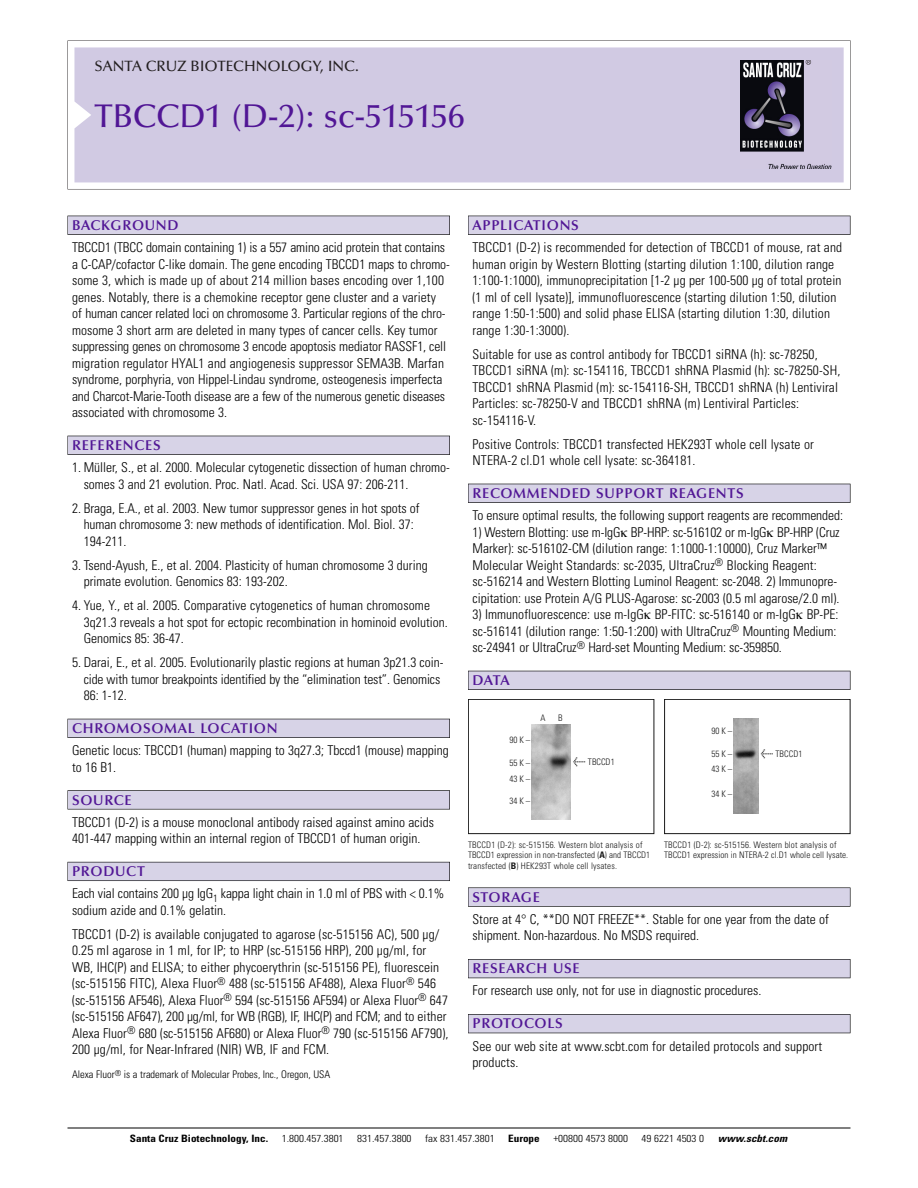
<style>
.page{position:relative;width:918px;height:1188px;background:#fff}
.page>*{position:absolute;margin:0;border:0;box-sizing:border-box;transform-origin:0 0}
.t1{font:500 33px "Optima";color:#511695}
.t2{font:500 15px "Optima";color:#231f20}
.t3{font:600 14.25px "Optima";letter-spacing:.05em;color:#511695}
.t4{font:300 condensed 13.5px/16.5px "Univers";color:#000}
.t5{font:300 condensed 10.5px "Univers";color:#000}
.t6{font:300 condensed 10.2px "Univers";color:#000;scale:1.1 1}
.t7{font:700 condensed 10.2px "Univers";color:#000;scale:1.1 1}
.t8{font:italic 700 condensed 10.2px "Univers";letter-spacing:.005em;color:#000;scale:1.1 1}
.t9{font:9px/10.5px "Univers Condensed Light+BIMTAF";letter-spacing:.015em;color:#191919}
.t10{font:9px/10.5px "Univers Condensed Light+KFMFMJ";letter-spacing:.005em;color:#191919}
.s1{font-family:"Meta Plus Book Roman+MSCJVC";font-size:10.5px}
.s2{font-family:"Univers Condensed Bold+WENLCD"}
.s3{font-family:"Meta Plus Book Roman+AOULQV";font-size:10.5px}
</style>
<div class="page">
<svg style="left:68px;top:40px;width:783px;height:149px"></svg>
<div style="left:74px;top:47px;width:770px;height:135px;background:#d1cae3"></div>
<img style="left:741px;top:60px;width:90px;height:108px">
<div style="left:68px;top:216px;width:382px;height:19px;background:#525155"></div>
<div style="left:68px;top:216px;width:381px;height:18px;background:#d7d3e7"></div>
<div style="left:68px;top:436px;width:382px;height:19px;background:#515055"></div>
<div style="left:68px;top:436px;width:381px;height:18px;background:#d7d3e7"></div>
<div style="left:68px;top:719px;width:382px;height:19px;background:#525158"></div>
<div style="left:68px;top:719px;width:381px;height:18px;background:#d7d3e7"></div>
<div style="left:68px;top:790px;width:382px;height:19px;background:#575759"></div>
<div style="left:68px;top:791px;width:381px;height:18px;background:#d7d3e7"></div>
<div style="left:68px;top:862px;width:382px;height:19px;background:#5b5a62"></div>
<div style="left:68px;top:862px;width:381px;height:18px;background:#d7d3e7"></div>
<div style="left:468px;top:216px;width:382px;height:19px;background:#525155"></div>
<div style="left:468px;top:216px;width:382px;height:18px;background:#d7d3e7"></div>
<div style="left:468px;top:484px;width:382px;height:19px;background:#515055"></div>
<div style="left:468px;top:484px;width:382px;height:18px;background:#d7d3e7"></div>
<div style="left:468px;top:671px;width:382px;height:19px;background:#525158"></div>
<div style="left:468px;top:671px;width:382px;height:18px;background:#d7d3e7"></div>
<svg style="left:468px;top:887px;width:382px;height:20px"></svg>
<div style="left:468px;top:888px;width:382px;height:18px;background:#d7d3e7"></div>
<div style="left:468px;top:959px;width:382px;height:19px;background:#535259"></div>
<div style="left:468px;top:960px;width:382px;height:18px;background:#d7d3e7"></div>
<div style="left:468px;top:1014px;width:382px;height:19px;background:#525158"></div>
<div style="left:468px;top:1015px;width:382px;height:18px;background:#d7d3e7"></div>
<hr style="left:68px;top:1128px;width:782px;height:1px;background:#000">
<div style="left:468px;top:699px;width:186px;height:135px;border:1px solid #191919"></div>
<img style="left:531px;top:724px;width:40px;height:96px">
<div style="left:664px;top:699px;width:186px;height:135px;border:1px solid #191919"></div>
<img style="left:733px;top:718px;width:25px;height:96px">
<p class="t2" style="left:94px;top:61px;width:266px">SANTA CRUZ BIOTECHNOLOGY, INC.</p>
<h1 class="t1" style="left:94px;top:103px;width:372px">TBCCD1 (D-2): sc-515156</h1>
<p class="t3" style="left:72px;top:219px;width:108px">BACKGROUND</p>
<p class="t4" style="left:72px;top:240px;width:379px">TBCCD1 (TBCC domain containing 1) is a 557 amino acid protein that contains a C-CAP/cofactor C-like domain. The gene encoding TBCCD1 maps to chromo&shy;some 3, which is made up of about 214 million bases encoding over 1,100 genes. Notably, there is a chemokine receptor gene cluster and a variety<br>of human cancer related loci on chromosome 3. Particular regions of the chro&shy;mosome 3 short arm are deleted in many types of cancer cells. Key tumor suppressing genes on chromosome 3 encode apoptosis mediator RASSF1, cell migration regulator HYAL1 and angiogenesis suppressor SEMA3B. Marfan syndrome, porphyria, von Hippel-Lindau syndrome, osteogenesis imperfecta and Charcot-Marie-Tooth disease are a few of the numerous genetic diseases associated with chromosome 3.</p>
<p class="t3" style="left:72px;top:440px;width:90px">REFERENCES</p>
<p class="t4" style="left:84px;top:460px;width:368px;text-indent:-12px">1. Müller, S., et al. 2000. Molecular cytogenetic dissection of human chromo&shy;somes 3 and 21 evolution. Proc. Natl. Acad. Sci. USA 97: 206-211.</p>
<p class="t4" style="left:84px;top:501px;width:337px;text-indent:-12px">2. Braga, E.A., et al. 2003. New tumor suppressor genes in hot spots of human chromosome 3: new methods of identification. Mol. Biol. 37:<br>194-211.</p>
<p class="t4" style="left:84px;top:558px;width:345px;text-indent:-12px">3. Tsend-Ayush, E., et al. 2004. Plasticity of human chromosome 3 during primate evolution. Genomics 83: 193-202.</p>
<p class="t4" style="left:84px;top:598px;width:366px;text-indent:-12px">4. Yue, Y., et al. 2005. Comparative cytogenetics of human chromosome<br>3q21.3 reveals a hot spot for ectopic recombination in hominoid evolution.<br>Genomics 85: 36-47.</p>
<p class="t4" style="left:84px;top:655px;width:361px;text-indent:-12px">5. Darai, E., et al. 2005. Evolutionarily plastic regions at human 3p21.3 coin&shy;cide with tumor breakpoints identified by the “elimination test”. Genomics<br>86: 1-12.</p>
<p class="t3" style="left:72px;top:723px;width:207px">CHROMOSOMAL LOCATION</p>
<p class="t4" style="left:72px;top:743px;width:378px">Genetic locus: TBCCD1 (human) mapping to 3q27.3; Tbccd1 (mouse) mapping to 16 B1.</p>
<p class="t3" style="left:72px;top:794px;width:61px">SOURCE</p>
<p class="t4" style="left:72px;top:815px;width:363px">TBCCD1 (D-2) is a mouse monoclonal antibody raised against amino acids<br>401-447 mapping within an internal region of TBCCD1 of human origin.</p>
<p class="t3" style="left:72px;top:866px;width:74px">PRODUCT</p>
<p class="t4" style="left:72px;top:886px;width:374px">Each vial contains 200 µg IgG<sub>1</sub> kappa light chain in 1.0 ml of PBS with &lt; 0.1% sodium azide and 0.1% gelatin.</p>
<p class="t4" style="left:72px;top:927px;width:378px">TBCCD1 (D-2) is available conjugated to agarose (sc-515156 AC), 500 µg/ 0.25 ml agarose in 1 ml, for IP; to HRP (sc-515156 HRP), 200 µg/ml, for WB, IHC(P) and ELISA; to either phycoerythrin (sc-515156 PE), fluorescein (sc-515156 FITC), Alexa Fluor<sup>®</sup> 488 (sc-515156 AF488), Alexa Fluor<sup>®</sup> 546 (sc-515156 AF546), Alexa Fluor<sup>®</sup> 594 (sc-515156 AF594) or Alexa Fluor<sup>®</sup> 647 (sc-515156 AF647), 200 µg/ml, for WB (RGB), IF, IHC(P) and FCM; and to either Alexa Fluor<sup>®</sup> 680 (sc-515156 AF680) or Alexa Fluor<sup>®</sup> 790 (sc-515156 AF790), 200 µg/ml, for Near-Infrared (NIR) WB, IF and FCM.</p>
<p class="t5" style="left:72px;top:1071px;width:260px">Alexa Fluor<sup>®</sup> is a trademark of Molecular Probes, Inc., Oregon, USA</p>
<p class="t3" style="left:473px;top:219px;width:108px">APPLICATIONS</p>
<p class="t4" style="left:473px;top:240px;width:371px">TBCCD1 (D-2) is recommended for detection of TBCCD1 of mouse, rat and human origin by Western Blotting (starting dilution 1:100, dilution range 1:100-1:1000), immunoprecipitation [1-2 µg per 100-500 µg of total protein (1 ml of cell lysate)], immunofluorescence (starting dilution 1:50, dilution range 1:50-1:500) and solid phase ELISA (starting dilution 1:30, dilution range 1:30-1:3000).</p>
<p class="t4" style="left:473px;top:347px;width:369px">Suitable for use as control antibody for TBCCD1 siRNA (h): sc-78250, TBCCD1 siRNA (m): sc-154116, TBCCD1 shRNA Plasmid (h): sc-78250-SH, TBCCD1 shRNA Plasmid (m): sc-154116-SH, TBCCD1 shRNA (h) Lentiviral Particles: sc-78250-V and TBCCD1 shRNA (m) Lentiviral Particles: sc-154116-V.</p>
<p class="t4" style="left:473px;top:437px;width:343px">Positive Controls: TBCCD1 transfected HEK293T whole cell lysate or<br>NTERA-2 cl.D1 whole cell lysate: sc-364181.</p>
<p class="t3" style="left:473px;top:488px;width:273px">RECOMMENDED SUPPORT REAGENTS</p>
<p class="t4" style="left:473px;top:508px;width:372px">To ensure optimal results, the following support reagents are recommended:</p>
<p class="t4" style="left:473px;top:525px;width:369px">1) Western Blotting: use m-IgG BP-HRP: sc-516102 or m-IgG BP-HRP (Cruz Marker): sc-516102-CM (dilution range: 1:1000-1:10000), Cruz Marker™ Molecular Weight Standards: sc-2035, UltraCruz<sup>®</sup> Blocking Reagent: sc-516214 and Western Blotting Luminol Reagent: sc-2048. 2) Immunopre&shy;cipitation: use Protein A/G PLUS-Agarose: sc-2003 (0.5 ml agarose/2.0 ml).</p>
<p class="t4" style="left:473px;top:607px;width:368px">3) Immunofluorescence: use m-IgG BP-FITC: sc-516140 or m-IgG BP-PE: sc-516141 (dilution range: 1:50-1:200) with UltraCruz<sup>®</sup> Mounting Medium: sc-24941 or UltraCruz<sup>®</sup> Hard-set Mounting Medium: sc-359850.</p>
<p class="t3" style="left:473px;top:675px;width:39px">DATA</p>
<p class="t9" style="left:509px;top:736px;width:22px">90K–</p>
<p class="t9" style="left:509px;top:755px;width:22px;line-height:16.5px">55K–<br>43K–</p>
<p class="t9" style="left:509px;top:796px;width:22px">34K–</p>
<p class="t9" style="left:541px;top:714px;width:7px">A</p>
<p class="t9" style="left:558px;top:714px;width:6px">B</p>
<p class="t9" style="left:573px;top:757px;width:43px"><span class="s1">&lt;</span> TBCCD1</p>
<p class="t9" style="left:468px;top:840px;width:184px">TBCCD1 (D-2): sc-515156. Western blot analysis of<br>TBCCD1 expression in non-transfected (<span class="s2">A</span>) and TBCCD1 transfected (<span class="s2">B</span>) HEK293T whole cell lysates.</p>
<p class="t10" style="left:711px;top:726px;width:22px">90K–</p>
<p class="t10" style="left:711px;top:746px;width:22px;line-height:15.8px">55K–<br>43K–</p>
<p class="t10" style="left:711px;top:789px;width:22px">34K–</p>
<p class="t10" style="left:761px;top:750px;width:43px"><span class="s3">&lt;</span> TBCCD1</p>
<p class="t10" style="left:664px;top:840px;width:186px">TBCCD1 (D-2): sc-515156. Western blot analysis of<br>TBCCD1 expression in NTERA-2 cl.D1 whole cell lysate.</p>
<p class="t3" style="left:473px;top:891px;width:69px">STORAGE</p>
<p class="t4" style="left:473px;top:912px;width:358px">Store at 4° C, **DO NOT FREEZE**. Stable for one year from the date of shipment. Non-hazardous. No MSDS required.</p>
<p class="t3" style="left:473px;top:963px;width:109px">RESEARCH USE</p>
<p class="t4" style="left:473px;top:984px;width:290px">For research use only, not for use in diagnostic procedures.</p>
<p class="t3" style="left:473px;top:1018px;width:92px">PROTOCOLS</p>
<p class="t4" style="left:473px;top:1039px;width:351px">See our web site at www.scbt.com for detailed protocols and support products.</p>
<p class="t7" style="left:130px;top:1135px;width:127px">Santa Cruz Biotechnology, Inc.</p>
<p class="t6" style="left:282px;top:1135px;width:58px">1.800.457.3801</p>
<p class="t6" style="left:357px;top:1135px;width:51px">831.457.3800</p>
<p class="t6" style="left:425px;top:1135px;width:65px">fax 831.457.3801</p>
<p class="t7" style="left:508px;top:1135px;width:30px">Europe</p>
<p class="t6" style="left:553px;top:1135px;width:69px">+00800 4573 8000</p>
<p class="t6" style="left:642px;top:1135px;width:58px">49 6221 4503 0</p>
<p class="t8" style="left:718px;top:1135px;width:64px">www.scbt.com</p>
</div>
